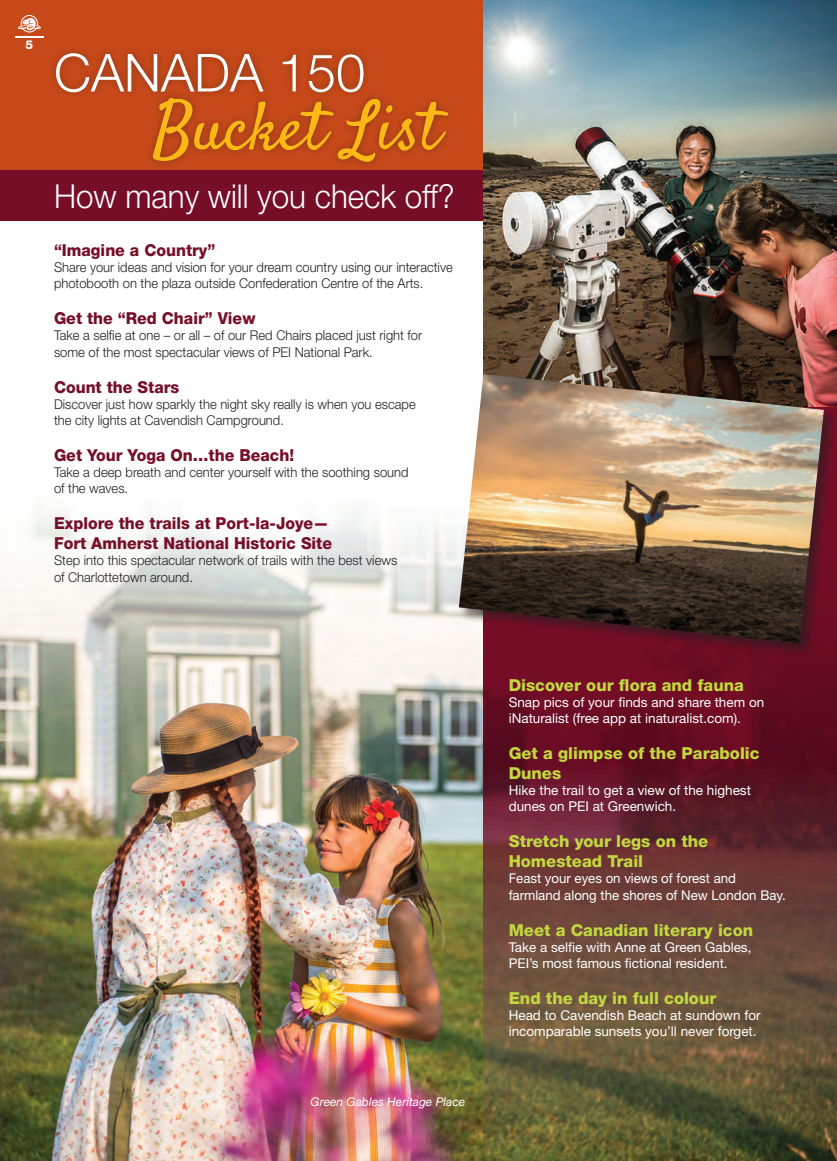
<style>
.page{position:relative;width:837px;height:1161px;background:#fff}
.page>*{position:absolute;margin:0;border:0;box-sizing:border-box;transform-origin:0 0}
.t1{font:67.5px "Satisfy";color:#fcb814}
.t2{font:300 52.5px "Helvetica Neue LT Std";color:#fff}
.t3{font:300 33px "Helvetica Neue LT Std";color:#fff;scale:.95 1}
.t4{font:800 16.5px "Helvetica Neue LT Std";color:#770e28;scale:.96 1}
.t5{font:800 16.5px/19.8px "Helvetica Neue LT Std";color:#c2d83f}
.t6{font:300 13.5px/16.2px "Helvetica Neue LT Std";color:#231f20;scale:.96 1}
.t7{font:13.5px/16.2px "Helvetica Neue LT Std";color:#fff}
.t8{font:800 12.15px "Helvetica Neue LT Std";color:#fff}
.t9{font:italic 12px "Helvetica Neue LT Std";color:#fff}
</style>
<div class="page">
<img style="left:0;top:510px;width:483px;height:651px">
<div style="left:0;top:0;width:837px;height:170px;background:#c74919"></div>
<div style="left:0;top:170px;width:837px;height:51px;background:#770e28"></div>
<div style="left:48px;top:45px;width:408px;height:125px;background:#231f20;opacity:.4"></div>
<svg style="left:483px;top:657px;width:354px;height:504px;background:#653830"></svg>
<img style="left:483px;top:0;width:354px;height:373px">
<svg style="left:15px;top:15px;width:29px;height:23px"></svg>
<div style="left:458px;top:373px;width:379px;height:284px;background:#231f20;opacity:.6"></div>
<img style="left:459px;top:374px;width:365px;height:269px">
<p class="t8" style="left:26px;top:38px;width:9px">5</p>
<p class="t2" style="left:54px;top:41px;width:313px">CANADA 150</p>
<p class="t1" style="left:153px;top:85px;width:289px">Bucket List</p>
<p class="t3" style="left:54px;top:176px;width:423px">How many will you check off?</p>
<p class="t4" style="left:54px;top:240px;width:170px">“Imagine a Country”</p>
<p class="t6" style="left:54px;top:259px;width:417px">Share your ideas and vision for your dream country using our interactive photobooth on the plaza outside Confederation Centre of the Arts.</p>
<p class="t4" style="left:54px;top:308px;width:211px">Get the “Red Chair” View</p>
<p class="t6" style="left:54px;top:327px;width:385px">Take a selfie at one – or all – of our Red Chairs placed just right for some of the most spectacular views of PEI National Park.</p>
<p class="t4" style="left:54px;top:377px;width:132px">Count the Stars</p>
<p class="t6" style="left:54px;top:396px;width:378px">Discover just how sparkly the night sky really is when you escape the city lights at Cavendish Campground.</p>
<p class="t4" style="left:54px;top:445px;width:252px">Get Your Yoga On…the Beach!</p>
<p class="t6" style="left:54px;top:464px;width:371px">Take a deep breath and center yourself with the soothing sound of the waves.</p>
<p class="t4" style="left:54px;top:514px;width:288px">Explore the trails at Port-la-Joye—</p>
<p class="t4" style="left:54px;top:533px;width:291px">Fort Amherst National Historic Site</p>
<p class="t6" style="left:54px;top:552px;width:359px">Step into this spectacular network of trails with the best views of Charlottetown around.</p>
<p class="t9" style="left:311px;top:1095px;width:156px">Green Gables Heritage Place</p>
<p class="t5" style="left:509px;top:675px;width:237px">Discover our flora and fauna</p>
<p class="t7" style="left:509px;top:694px;width:257px">Snap pics of your finds and share them on iNaturalist (free app at inaturalist.com).</p>
<p class="t5" style="left:509px;top:743px;width:252px">Get a glimpse of the Parabolic<br>Dunes</p>
<p class="t7" style="left:509px;top:782px;width:244px">Hike the trail to get a view of the highest dunes on PEI at Greenwich.</p>
<p class="t5" style="left:509px;top:832px;width:201px">Stretch your legs on the<br>Homestead Trail</p>
<p class="t7" style="left:509px;top:870px;width:279px">Feast your eyes on views of forest and farmland along the shores of New London Bay.</p>
<p class="t5" style="left:509px;top:920px;width:246px">Meet a Canadian literary icon</p>
<p class="t7" style="left:509px;top:939px;width:244px">Take a selfie with Anne at Green Gables,<br>PEI’s most famous fictional resident.</p>
<p class="t5" style="left:509px;top:988px;width:209px">End the day in full colour</p>
<p class="t7" style="left:509px;top:1007px;width:254px">Head to Cavendish Beach at sundown for incomparable sunsets you’ll never forget.</p>
</div>
